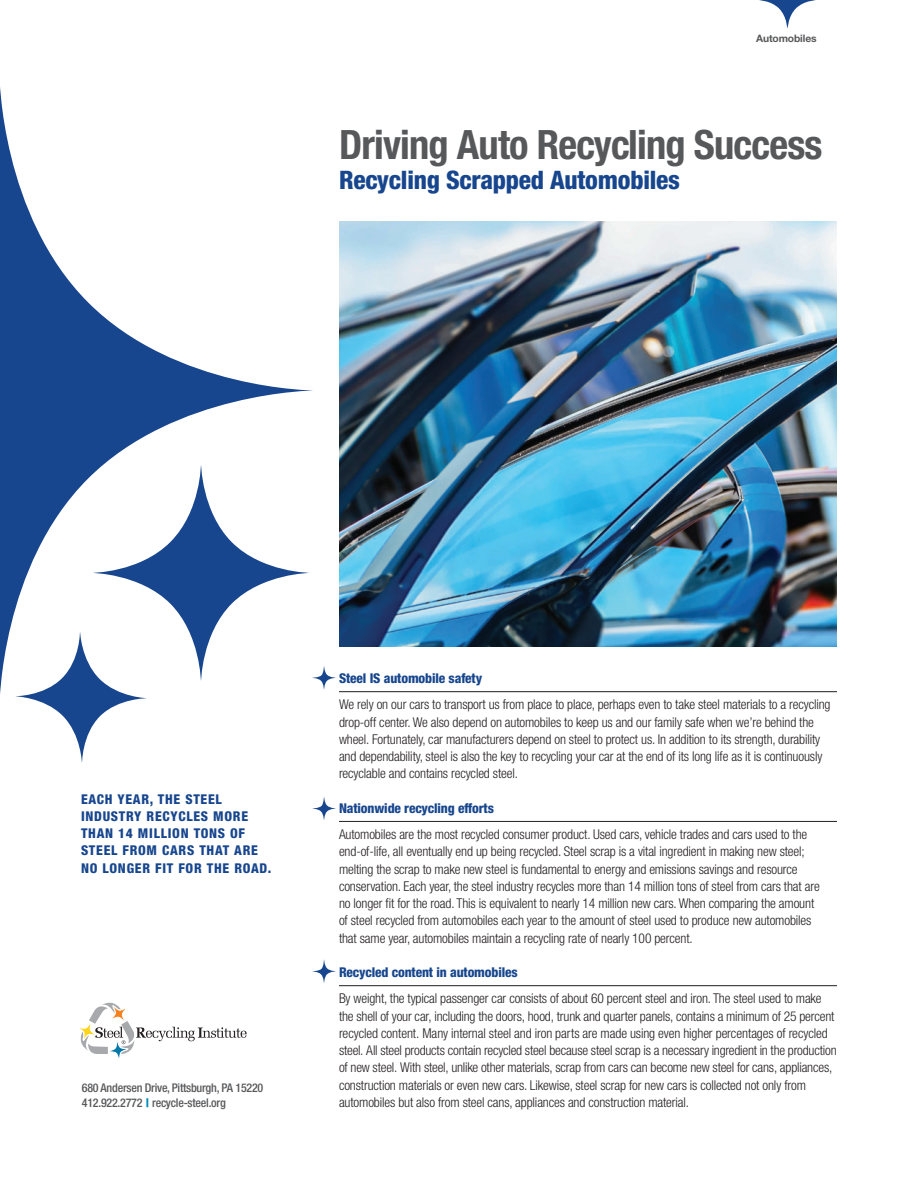
<style>
.page{position:relative;width:918px;height:1188px;background:#fff}
.page>*{position:absolute;margin:0;border:0;box-sizing:border-box;transform-origin:0 0}
.t1{font:700 condensed 40.5px "Helvetica Neue";letter-spacing:-.02em;color:#57585a}
.t2{font:800 condensed 25.5px "Helvetica Neue";letter-spacing:-.01em;color:#17468e}
.t3{font:300 condensed 13.5px/17.2px "Helvetica Neue";letter-spacing:-.01em;color:#231f20}
.t4{font:800 condensed 13.5px/17.2px "Helvetica Neue";letter-spacing:.055em;color:#17468e}
.t5{font:800 condensed 13.5px "Helvetica Neue";letter-spacing:-.01em;color:#17468e}
.t6{font:500 condensed 12px "Helvetica Neue";letter-spacing:-.02em;color:#57585a}
.t7{font:700 10.35px "Helvetica Neue";letter-spacing:-.01em;color:#57585a}
.s1{font-weight:900;font-stretch:normal;color:#008bb8}
</style>
<div class="page">
<hr style="left:339px;top:691px;width:498px;height:1px;background:#231f20">
<hr style="left:339px;top:821px;width:498px;height:1px;background:#231f20">
<hr style="left:339px;top:985px;width:498px;height:1px;background:#231f20">
<img style="left:339px;top:222px;width:498px;height:424px">
<svg style="left:312px;top:959px;width:24px;height:24px"></svg>
<svg style="left:314px;top:797px;width:22px;height:23px"></svg>
<svg style="left:314px;top:666px;width:22px;height:24px"></svg>
<svg style="left:80px;top:1002px;width:167px;height:56px"></svg>
<svg style="left:759px;top:0;width:57px;height:29px"></svg>
<svg style="left:0;top:87px;width:314px;height:722px"></svg>
<p class="t7" style="left:756px;top:32px;width:62px">Automobiles</p>
<p class="t1" style="left:339px;top:120px;width:485px">Driving Auto Recycling Success</p>
<p class="t2" style="left:339px;top:164px;width:342px">Recycling Scrapped Automobiles</p>
<p class="t4" style="left:81px;top:790px;width:192px">EACH YEAR, THE STEEL<br>INDUSTRY RECYCLES MORE<br>THAN 14 MILLION TONS OF<br>STEEL FROM CARS THAT ARE<br>NO LONGER FIT FOR THE ROAD.</p>
<p class="t6" style="left:82px;top:1081px;width:183px">680 Andersen Drive, Pittsburgh, PA 15220</p>
<p class="t6" style="left:82px;top:1095px;width:146px">412.922.2772 <span class="s1">|</span> recycle-steel.org</p>
<p class="t5" style="left:339px;top:670px;width:145px">Steel IS automobile safety</p>
<p class="t3" style="left:339px;top:696px;width:493px">We rely on our cars to transport us from place to place, perhaps even to take steel materials to a recycling drop-off center. We also depend on automobiles to keep us and our family safe when we’re behind the wheel. Fortunately, car manufacturers depend on steel to protect us. In addition to its strength, durability and dependability, steel is also the key to recycling your car at the end of its long life as it is continuously recyclable and contains recycled steel.</p>
<p class="t5" style="left:339px;top:800px;width:156px">Nationwide recycling efforts</p>
<p class="t3" style="left:339px;top:826px;width:482px">Automobiles are the most recycled consumer product. Used cars, vehicle trades and cars used to the end-of-life, all eventually end up being recycled. Steel scrap is a vital ingredient in making new steel; melting the scrap to make new steel is fundamental to energy and emissions savings and resource conservation. Each year, the steel industry recycles more than 14 million tons of steel from cars that are no longer fit for the road. This is equivalent to nearly 14 million new cars. When comparing the amount of steel recycled from automobiles each year to the amount of steel used to produce new automobiles that same year, automobiles maintain a recycling rate of nearly 100 percent.</p>
<p class="t5" style="left:339px;top:964px;width:180px">Recycled content in automobiles</p>
<p class="t3" style="left:339px;top:990px;width:499px">By weight, the typical passenger car consists of about 60 percent steel and iron. The steel used to make the shell of your car, including the doors, hood, trunk and quarter panels, contains a minimum of 25 percent recycled content. Many internal steel and iron parts are made using even higher percentages of recycled steel. All steel products contain recycled steel because steel scrap is a necessary ingredient in the production of new steel. With steel, unlike other materials, scrap from cars can become new steel for cans, appliances, construction materials or even new cars. Likewise, steel scrap for new cars is collected not only from automobiles but also from steel cans, appliances and construction material.</p>
</div>
